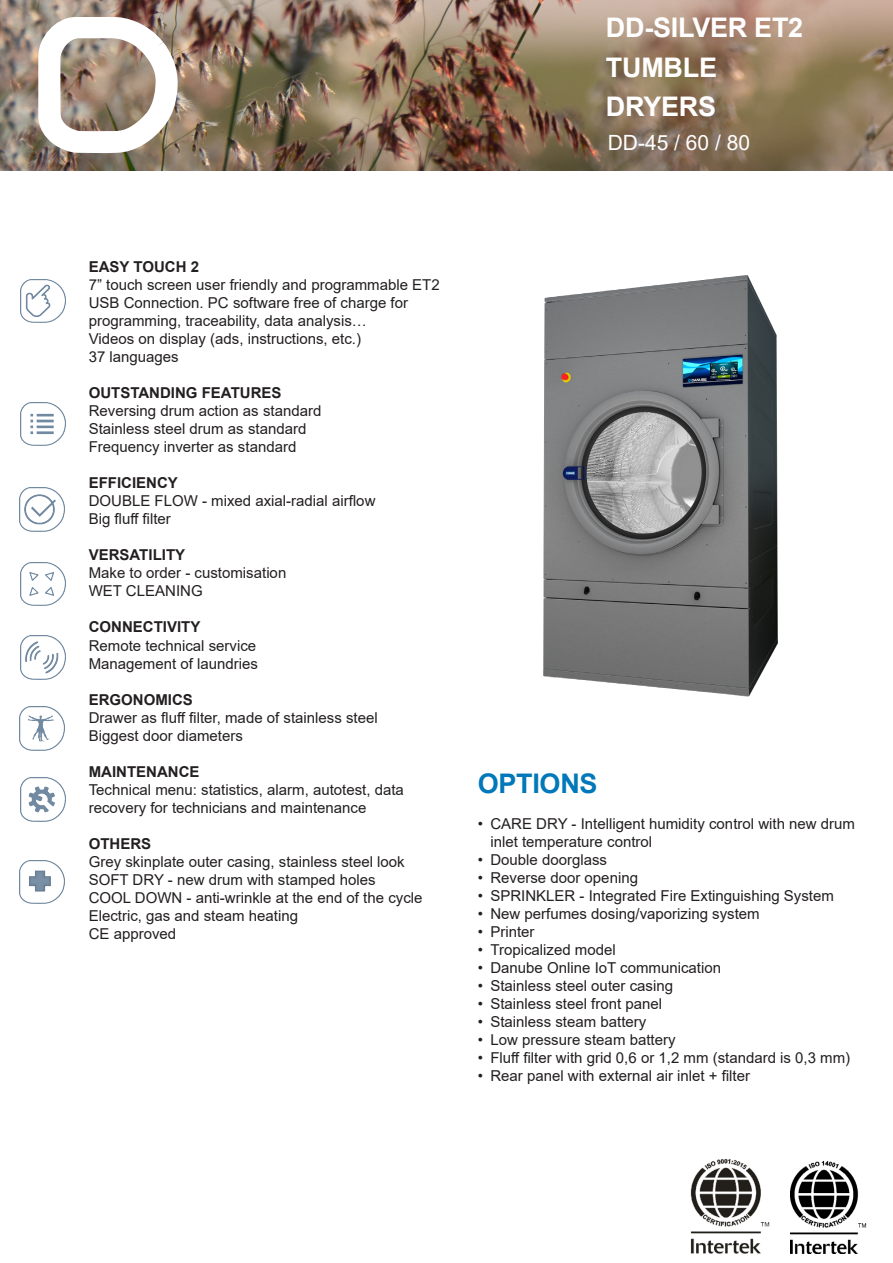
<style>
.page{position:relative;width:893px;height:1263px;background:#fff}
.page>*{position:absolute;margin:0;border:0;box-sizing:border-box;transform-origin:0 0}
.t1{font:700 27px/39.9px "Arial";letter-spacing:-.01em;color:#fff}
.t2{font:700 27px "Arial";letter-spacing:-.01em;color:#0078b9}
.t3{font:21px "Arial";color:#fff}
.t4{font:15px/18px "Arial";color:#231f20}
.t5{font:700 15px "Arial";color:#231f20}
</style>
<div class="page">
<img style="left:0;top:0;width:893px;height:170px">
<img style="left:31px;top:10px;width:160px;height:150px">
<img style="left:791px;top:1161px;width:76px;height:92px">
<img style="left:690px;top:1158px;width:80px;height:96px">
<img style="left:20px;top:860px;width:44px;height:44px">
<img style="left:20px;top:402px;width:45px;height:44px">
<img style="left:20px;top:487px;width:44px;height:44px">
<img style="left:20px;top:778px;width:45px;height:43px">
<img style="left:21px;top:279px;width:45px;height:44px">
<img style="left:20px;top:562px;width:45px;height:44px">
<img style="left:20px;top:635px;width:45px;height:44px">
<img style="left:20px;top:706px;width:44px;height:44px">
<img style="left:543px;top:275px;width:235px;height:422px">
<p class="t1" style="left:606px;top:8px;width:199px">DD-SILVER ET2</p>
<p class="t1" style="left:606px;top:47px;width:113px">TUMBLE<br>DRYERS</p>
<p class="t3" style="left:608px;top:128px;width:144px">DD-45 / 60 / 80</p>
<p class="t5" style="left:89px;top:257px;width:112px">EASY TOUCH 2</p>
<p class="t4" style="left:89px;top:276px;width:352px">7” touch screen user friendly and programmable ET2</p>
<p class="t4" style="left:89px;top:294px;width:321px">USB Connection. PC software free of charge for</p>
<p class="t4" style="left:89px;top:312px;width:280px">programming, traceability, data analysis…</p>
<p class="t4" style="left:89px;top:330px;width:274px">Videos on display (ads, instructions, etc.)</p>
<p class="t4" style="left:89px;top:348px;width:92px">37 languages</p>
<p class="t5" style="left:89px;top:383px;width:194px">OUTSTANDING FEATURES</p>
<p class="t4" style="left:89px;top:402px;width:234px">Reversing drum action as standard</p>
<p class="t4" style="left:89px;top:420px;width:219px">Stainless steel drum as standard</p>
<p class="t4" style="left:89px;top:438px;width:209px">Frequency inverter as standard</p>
<p class="t5" style="left:89px;top:473px;width:91px">EFFICIENCY</p>
<p class="t4" style="left:89px;top:492px;width:288px">DOUBLE FLOW - mixed axial-radial airflow</p>
<p class="t4" style="left:89px;top:510px;width:84px">Big fluff filter</p>
<p class="t5" style="left:89px;top:545px;width:98px">VERSATILITY</p>
<p class="t4" style="left:89px;top:564px;width:199px">Make to order - customisation</p>
<p class="t4" style="left:89px;top:582px;width:115px">WET CLEANING</p>
<p class="t5" style="left:89px;top:617px;width:113px">CONNECTIVITY</p>
<p class="t4" style="left:89px;top:636px;width:169px">Remote technical service</p>
<p class="t4" style="left:89px;top:654px;width:171px">Management of laundries</p>
<p class="t5" style="left:89px;top:689px;width:106px">ERGONOMICS</p>
<p class="t4" style="left:89px;top:708px;width:290px">Drawer as fluff filter, made of stainless steel</p>
<p class="t4" style="left:89px;top:726px;width:156px">Biggest door diameters</p>
<p class="t5" style="left:89px;top:761px;width:112px">MAINTENANCE</p>
<p class="t4" style="left:89px;top:780px;width:317px">Technical menu: statistics, alarm, autotest, data</p>
<p class="t4" style="left:89px;top:798px;width:279px">recovery for technicians and maintenance</p>
<p class="t5" style="left:89px;top:833px;width:64px">OTHERS</p>
<p class="t4" style="left:89px;top:852px;width:317px">Grey skinplate outer casing, stainless steel look</p>
<p class="t4" style="left:89px;top:870px;width:288px">SOFT DRY - new drum with stamped holes</p>
<p class="t4" style="left:89px;top:888px;width:335px">COOL DOWN - anti-wrinkle at the end of the cycle</p>
<p class="t4" style="left:89px;top:906px;width:211px">Electric, gas and steam heating</p>
<p class="t4" style="left:89px;top:924px;width:89px">CE approved</p>
<p class="t2" style="left:478px;top:764px;width:121px">OPTIONS</p>
<p class="t4" style="left:490px;top:815px;width:366px;text-indent:-13px">• CARE DRY - Intelligent humidity control with new drum inlet temperature control</p>
<p class="t4" style="left:478px;top:851px;width:131px">• Double doorglass</p>
<p class="t4" style="left:478px;top:869px;width:162px">• Reverse door opening</p>
<p class="t4" style="left:478px;top:887px;width:358px">• SPRINKLER - Integrated Fire Extinguishing System</p>
<p class="t4" style="left:478px;top:905px;width:284px">• New perfumes dosing/vaporizing system</p>
<p class="t4" style="left:478px;top:923px;width:58px">• Printer</p>
<p class="t4" style="left:478px;top:941px;width:140px">• Tropicalized model</p>
<p class="t4" style="left:478px;top:959px;width:245px">• Danube Online IoT communication</p>
<p class="t4" style="left:478px;top:977px;width:197px">• Stainless steel outer casing</p>
<p class="t4" style="left:478px;top:995px;width:186px">• Stainless steel front panel</p>
<p class="t4" style="left:478px;top:1013px;width:170px">• Stainless steam battery</p>
<p class="t4" style="left:478px;top:1031px;width:199px">• Low pressure steam battery</p>
<p class="t4" style="left:478px;top:1049px;width:374px">• Fluff filter with grid 0,6 or 1,2 mm (standard is 0,3 mm)</p>
<p class="t4" style="left:478px;top:1067px;width:274px">• Rear panel with external air inlet + filter</p>
</div>
